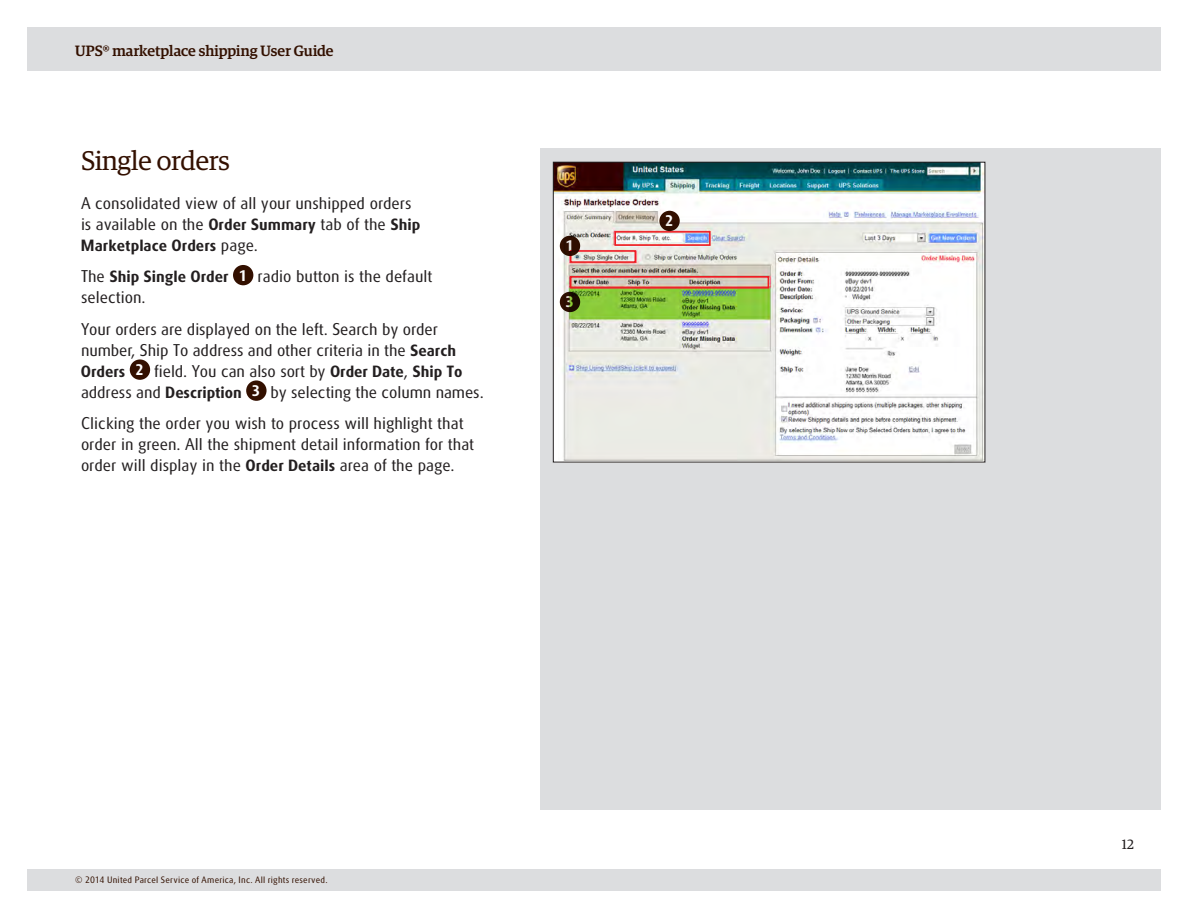
<style>
.page{position:relative;width:1188px;height:918px;background:#fff}
.page>*{position:absolute;margin:0;border:0;box-sizing:border-box;transform-origin:0 0}
.Header_1{font:27px "Guardian Egyp";color:#331000}
.Body{font:16.5px/21px "UPS Sans";color:#231f20}
.Body-2{font:700 15.75px "UPS Sans";color:#231f20}
.t1{font:500 15px "Guardian Egyp";color:#331000}
.t2{font:700 14.85px "UPS Sans";color:#fff}
.t3{font:13.5px "Guardian Egyp";color:#231f20}
.t4{font:9px "UPS Sans";letter-spacing:.025em;color:#331000}
.s1{font-weight:700;font-size:15.75px}
.s2{font-weight:400;font-size:16.5px}
.s3{font-weight:700;font-size:14.85px;color:#fff}
</style>
<div class="page">
<div style="left:540px;top:148px;width:621px;height:662px;background:#dcdddf"></div>
<div style="left:27px;top:869px;width:1134px;height:22px;background:#dcdddf"></div>
<div style="left:27px;top:27px;width:1134px;height:43px;background:#dcdddf"></div>
<div style="left:233px;top:265px;width:20px;height:20px;background:#331000;border-radius:50%"></div>
<div style="left:130px;top:359px;width:20px;height:21px;background:#331000;border-radius:50%"></div>
<div style="left:246px;top:380px;width:21px;height:21px;background:#331000;border-radius:50%"></div>
<img style="left:555px;top:164px;width:428px;height:296px">
<div style="left:553px;top:162px;width:432px;height:300px;border:1px solid #231f20"></div>
<div style="left:615px;top:231px;width:96px;height:15px;border:2px solid #ee1d23"></div>
<div style="left:570px;top:250px;width:66px;height:13px;border:2px solid #ee1d23"></div>
<div style="left:570px;top:276px;width:199px;height:13px;border:2px solid #ee1d23"></div>
<div style="left:659px;top:211px;width:21px;height:20px;background:#331000;border-radius:50%"></div>
<div style="left:560px;top:236px;width:20px;height:20px;background:#331000;border-radius:50%"></div>
<svg style="left:560px;top:292px;width:20px;height:20px"></svg>
<p class="t1" style="left:75px;top:40px;width:260px">UPS® marketplace shipping User Guide</p>
<p class="Header_1" style="left:81px;top:142px;width:150px">Single orders</p>
<p class="Body" style="left:81px;top:193px;width:341px">A consolidated view of all your unshipped orders is available on the <span class="s1">Order Summary</span> tab of the <span class="s1">Ship</span></p>
<p class="Body-2" style="left:81px;top:236px;width:176px">Marketplace Orders <span class="s2">page.</span></p>
<p class="Body" style="left:81px;top:266px;width:353px">The <span class="s1">Ship Single Order</span> <span class="s3">1</span> radio button is the default selection.</p>
<p class="Body" style="left:81px;top:319px;width:402px">Your orders are displayed on the left. Search by order number, Ship To address and other criteria in the <span class="s1">Search Orders</span> <span class="s3">2</span> field. You can also sort by <span class="s1">Order Date</span>, <span class="s1">Ship To </span>address and <span class="s1">Description</span> <span class="s3">3</span> by selecting the column names.</p>
<p class="Body" style="left:81px;top:413px;width:395px">Clicking the order you wish to process will highlight that order in green. All the shipment detail information for that order will display in the <span class="s1">Order Details</span> area of the page.</p>
<p class="t2" style="left:565px;top:237px;width:10px">1</p>
<p class="t2" style="left:565px;top:293px;width:10px">3</p>
<p class="t2" style="left:665px;top:212px;width:10px">2</p>
<p class="t4" style="left:75px;top:875px;width:254px">© 2014 United Parcel Service of America, Inc. All rights reserved.</p>
<p class="t3" style="left:1122px;top:835px;width:14px">12</p>
</div>
